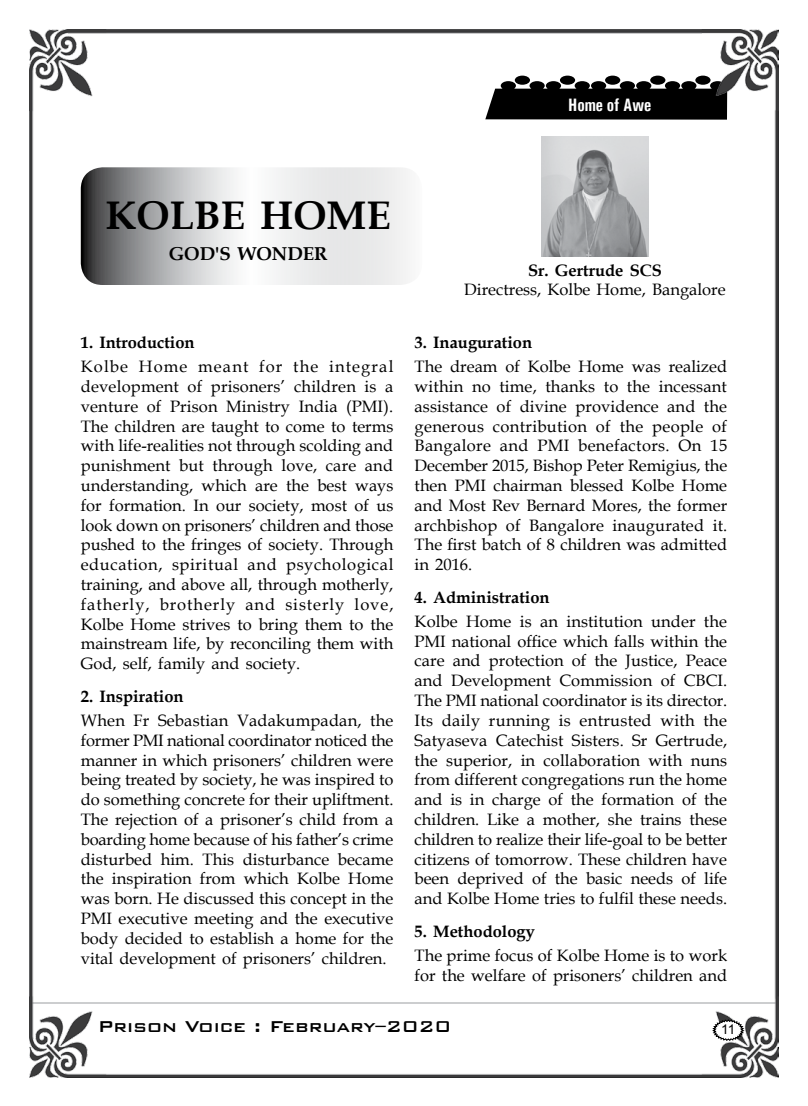
<style>
.page{position:relative;width:808px;height:1106px;background:#fff}
.page>*{position:absolute;margin:0;border:0;box-sizing:border-box;transform-origin:0 0}
.t1{font:700 39.9px "Book Antiqua";color:#000}
.t2{font:500 21px "Bank Gothic BT";color:#000}
.t3{font:700 18.6px "Book Antiqua";color:#000}
.t4{font:700 18px "Univers Condensed";color:#fff;scale:.93 1}
.t5{font:16.5px/19.8px "Book Antiqua";color:#000;text-align:justify}
.t6{font:700 16.5px "Book Antiqua";color:#000}
.t7{font:13.5px "Arial";color:#000}
</style>
<div class="page">
<img style="left:30px;top:30px;width:748px;height:1047px">
<svg style="left:711px;top:1018px;width:34px;height:23px"></svg>
<svg style="left:81px;top:167px;width:341px;height:118px"></svg>
<img style="left:542px;top:136px;width:106px;height:120px">
<p class="t4" style="left:568px;top:94px;width:91px">Home of Awe</p>
<h1 class="t1" style="left:106px;top:188px;width:287px">Kolbe Home</h1>
<p class="t3" style="left:169px;top:241px;width:154px">God's Wonder</p>
<p class="t6" style="left:81px;top:331px;width:115px">1. Introduction</p>
<p class="t5" style="left:81px;top:356px;width:314px">Kolbe Home meant for the integral development of prisoners’ children is a venture of Prison Ministry India (PMI).<br>The children are taught to come to terms with life-realities not through scolding and punishment but through love, care and understanding, which are the best ways for formation. In our society, most of us look down on prisoners’ children and those pushed to the fringes of society. Through education, spiritual and psychological training, and above all, through motherly, fatherly, brotherly and sisterly love, Kolbe Home strives to bring them to the mainstream life, by reconciling them with God, self, family and society.</p>
<p class="t6" style="left:81px;top:685px;width:104px">2. Inspiration</p>
<p class="t5" style="left:81px;top:710px;width:314px">When Fr Sebastian Vadakumpadan, the former PMI national coordinator noticed the manner in which prisoners’ children were being treated by society, he was inspired to do something concrete for their upliftment.<br>The rejection of a prisoner’s child from a boarding home because of his father’s crime disturbed him. This disturbance became the inspiration from which Kolbe Home was born. He discussed this concept in the PMI executive meeting and the executive body decided to establish a home for the vital development of prisoners’ children.</p>
<p class="t6" style="left:528px;top:259px;width:135px">Sr. Gertrude SCS</p>
<p class="t5" style="left:464px;top:279px;width:263px">Directress, Kolbe Home, Bangalore</p>
<p class="t6" style="left:415px;top:331px;width:119px">3. Inauguration</p>
<p class="t5" style="left:415px;top:356px;width:314px">The dream of Kolbe Home was realized within no time, thanks to the incessant assistance of divine providence and the generous contribution of the people of Bangalore and PMI benefactors. On 15<br>December 2015, Bishop Peter Remigius, the then PMI chairman blessed Kolbe Home and Most Rev Bernard Mores, the former archbishop of Bangalore inaugurated it.<br>The first batch of 8 children was admitted in 2016.</p>
<p class="t6" style="left:415px;top:586px;width:136px">4. Administration</p>
<p class="t5" style="left:415px;top:611px;width:314px">Kolbe Home is an institution under the PMI national office which falls within the care and protection of the Justice, Peace and Development Commission of CBCI.<br>The PMI national coordinator is its director.<br>Its daily running is entrusted with the Satyaseva Catechist Sisters. Sr Gertrude, the superior, in collaboration with nuns from different congregations run the home and is in charge of the formation of the children. Like a mother, she trains these children to realize their life-goal to be better citizens of tomorrow. These children have been deprived of the basic needs of life and Kolbe Home tries to fulfil these needs.</p>
<p class="t6" style="left:415px;top:919px;width:122px">5. Methodology</p>
<p class="t5" style="left:415px;top:945px;width:314px">The prime focus of Kolbe Home is to work for the welfare of prisoners’ children and</p>
<p class="t2" style="left:98px;top:1015px;width:355px">Prison Voice : February–2020</p>
<p class="t7" style="left:721px;top:1020px;width:16px">11</p>
</div>
